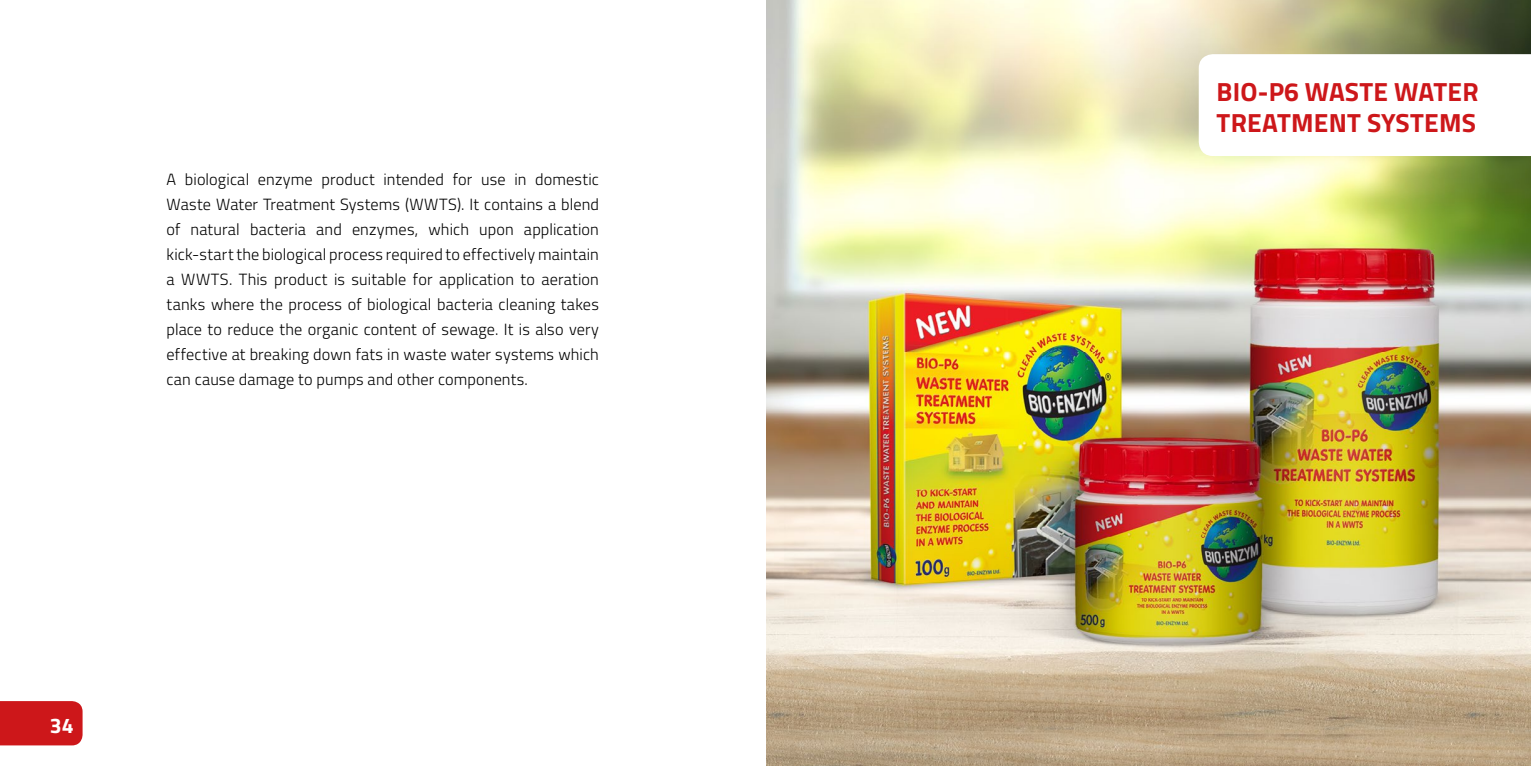
<style>
.page{position:relative;width:1531px;height:766px;background:#fff}
.page>*{position:absolute;margin:0;border:0;box-sizing:border-box;transform-origin:0 0}
.t1{font:700 26.25px/31.5px "Titillium Web";letter-spacing:.01em;color:#cd171a}
.t2{font:700 21.25px "Titillium Web";color:#fff}
.t3{font:300 16.25px/25px "Titillium Web";letter-spacing:.005em;color:#000;text-align:justify}
</style>
<div class="page">
<div style="left:0;top:701px;width:83px;height:44px;background:#cd171a"></div>
<img style="left:766px;top:0;width:765px;height:765px">
<svg style="left:1199px;top:54px;width:332px;height:102px"></svg>
<p class="t3" style="left:167px;top:166px;width:434px">A biological enzyme product intended for use in domestic Waste Water Treatment Systems (WWTS). It contains a blend of natural bacteria and enzymes, which upon application kick-start the biological process required to effectively maintain a WWTS. This product is suitable for application to aeration tanks where the process of biological bacteria cleaning takes place to reduce the organic content of sewage. It is also very effective at breaking down fats in waste water systems which can cause damage to pumps and other components.</p>
<h2 class="t2" style="left:50px;top:708px;width:25px">34</h2>
<h1 class="t1" style="left:1216px;top:75px;width:263px">BIO-P6 WASTE WATER<br>TREATMENT SYSTEMS</h1>
</div>
